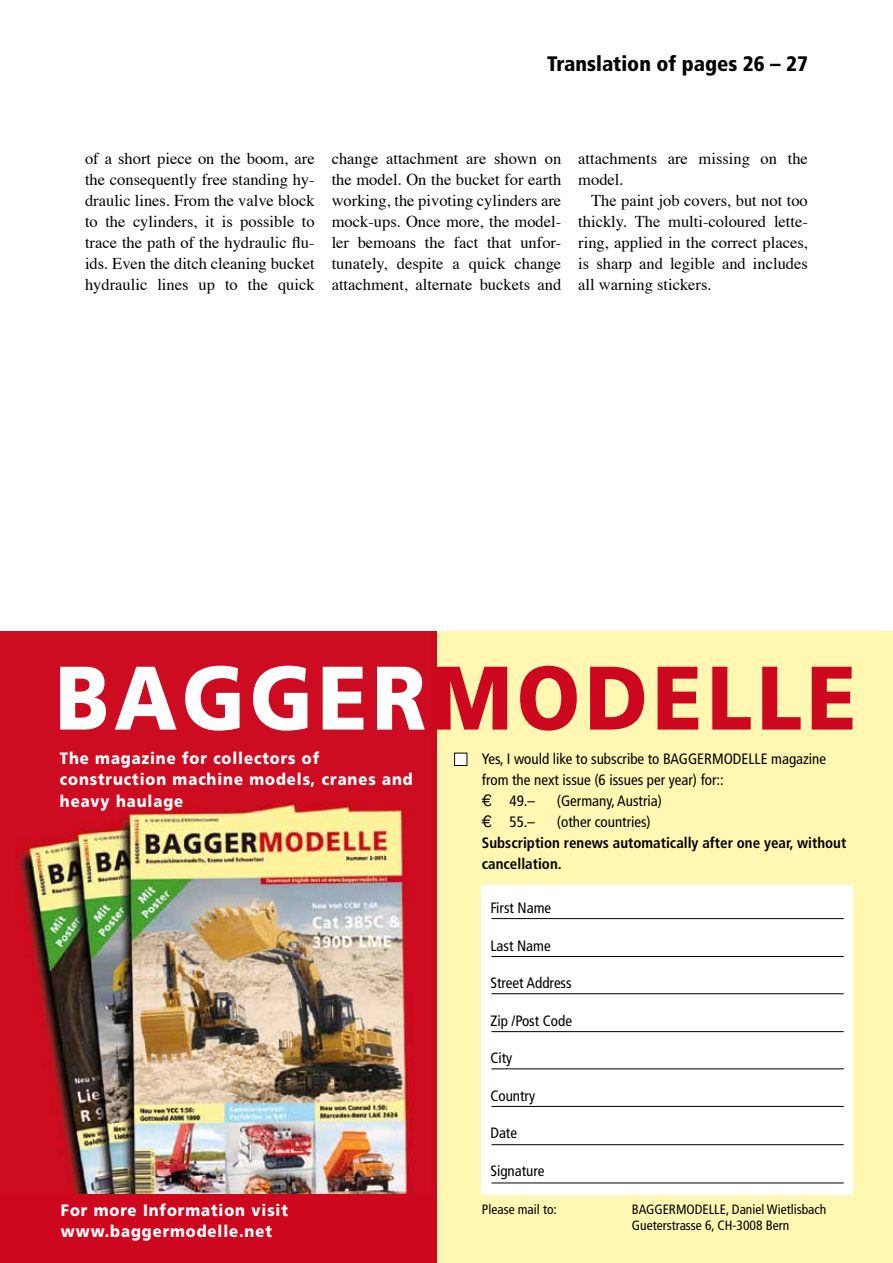
<style>
.page{position:relative;width:893px;height:1263px;background:#fff}
.page>*{position:absolute;margin:0;border:0;box-sizing:border-box;transform-origin:0 0}
.t1{font:900 90px "Frutiger";letter-spacing:.06em;color:#cd071e;scale:.9 1}
.t2{font:900 condensed 21px "Frutiger";color:#000}
.t3{font:16.5px/21px "Times";color:#000;text-align:justify}
.t4{font:900 16.5px/21px "Frutiger";letter-spacing:.06em;color:#fff;scale:.9 1}
.t5{font:condensed 15px/21px "Frutiger";color:#000}
.t6{font:700 condensed 15px/21px "Frutiger";color:#000}
.t7{font:condensed 13.5px/16.5px "Frutiger";color:#000}
.s1{color:#fff}
.s2{font-family:"Geneva";font-stretch:normal}
</style>
<div class="page">
<div style="left:424px;top:631px;width:469px;height:632px;background:#fff7b2"></div>
<img style="left:0;top:631px;width:436px;height:564px">
<div style="left:455px;top:753px;width:12px;height:12px;background:#fff"></div>
<div style="left:454px;top:753px;width:13px;height:13px;border:1px solid #000"></div>
<div style="left:0;top:1195px;width:436px;height:68px;background:#cd071e"></div>
<div style="left:482px;top:885px;width:371px;height:310px;background:#fff"></div>
<hr style="left:491px;top:918px;width:353px;height:1px;background:#000">
<hr style="left:491px;top:956px;width:353px;height:1px;background:#000">
<hr style="left:491px;top:993px;width:353px;height:1px;background:#000">
<hr style="left:491px;top:1031px;width:353px;height:1px;background:#000">
<hr style="left:491px;top:1068px;width:353px;height:1px;background:#000">
<hr style="left:491px;top:1106px;width:353px;height:1px;background:#000">
<hr style="left:491px;top:1144px;width:353px;height:1px;background:#000">
<hr style="left:491px;top:1183px;width:353px;height:1px;background:#000">
<p class="t2" style="left:547px;top:51px;width:262px">Translation of pages 26 – 27</p>
<p class="t3" style="left:85px;top:149px;width:231px">of a short piece on the boom, are the consequently free standing hy&shy;draulic lines. From the valve block to the cylinders, it is possible to trace the path of the hydraulic flu&shy;ids. Even the ditch cleaning bucket hydraulic lines up to the quick</p>
<p class="t3" style="left:332px;top:149px;width:231px">change attachment are shown on the model. On the bucket for earth working, the pivoting cylinders are mock-ups. Once more, the model&shy;ler bemoans the fact that unfor&shy;tunately, despite a quick change attachment, alternate buckets and</p>
<p class="t3" style="left:578px;top:149px;width:231px">attachments are missing on the model.</p>
<p class="t3" style="left:578px;top:191px;width:231px;text-indent:13px">The paint job covers, but not too thickly. The multi-coloured lette&shy;ring, applied in the correct places, is sharp and legible and includes all warning stickers.</p>
<h1 class="t1" style="left:55px;top:644px;width:892px"><span class="s1">BAGGER</span>MODELLE</h1>
<p class="t4" style="left:60px;top:748px;width:394px">The magazine for collectors of construction machine models, cranes and heavy haulage</p>
<p class="t5" style="left:482px;top:748px;width:346px">Yes, I would like to subscribe to BAGGERMODELLE magazine from the next issue (6 issues per year) for::<br><span class="s2">€</span> 49.–</p>
<p class="t5" style="left:557px;top:790px;width:106px">(Germany, Austria)</p>
<p class="t4" style="left:61px;top:1200px;width:254px">For more Information visit www.baggermodelle.net</p>
<p class="t5" style="left:482px;top:811px;width:55px"><span class="s2">€</span> 55.–</p>
<p class="t5" style="left:557px;top:811px;width:95px">(other countries)</p>
<p class="t6" style="left:482px;top:832px;width:366px">Subscription renews automatically after one year, without cancellation.</p>
<p class="t5" style="left:490px;top:898px;width:62px">First Name</p>
<p class="t5" style="left:490px;top:935px;width:62px">Last Name</p>
<p class="t5" style="left:490px;top:973px;width:83px">Street Address</p>
<p class="t5" style="left:490px;top:1010px;width:83px">Zip /Post Code</p>
<p class="t5" style="left:490px;top:1048px;width:23px">City</p>
<p class="t5" style="left:490px;top:1085px;width:46px">Country</p>
<p class="t5" style="left:490px;top:1123px;width:28px">Date</p>
<p class="t5" style="left:490px;top:1160px;width:56px">Signature</p>
<p class="t7" style="left:482px;top:1201px;width:76px">Please mail to:</p>
<p class="t7" style="left:632px;top:1201px;width:196px">BAGGERMODELLE, Daniel Wietlisbach<br>Gueterstrasse 6, CH-3008 Bern</p>
</div>
